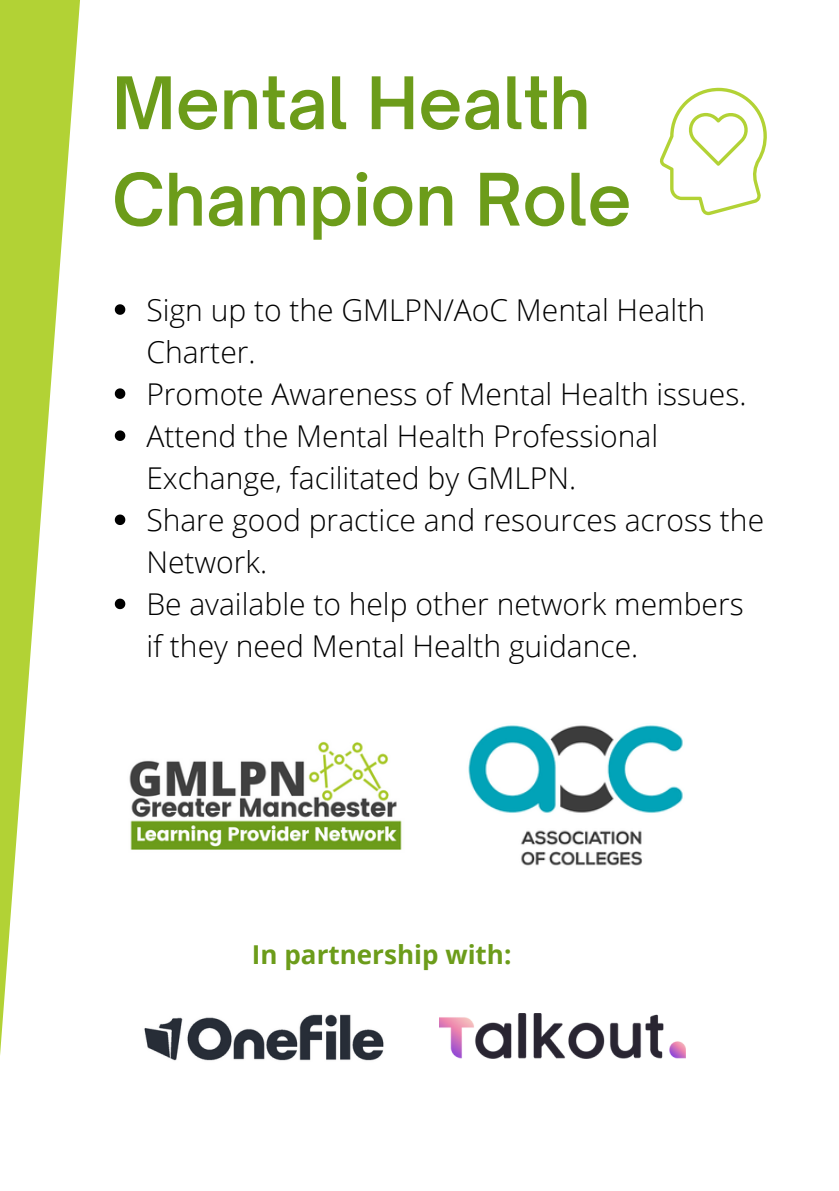
<style>
.page{position:relative;width:839px;height:1191px;background:#fff}
.page>*{position:absolute;margin:0;border:0;box-sizing:border-box;transform-origin:0 0}
.t1{font:600 69.2px/96.4px "Open Sauce One";color:#6c9c1a}
.t2{font:300 30px/42px "Open Sans";color:#000}
.t3{font:700 26px "Open Sans";color:#6c9c1a}
</style>
<div class="page">
<img style="left:468px;top:725px;width:215px;height:141px">
<svg style="left:0;top:0;width:80px;height:1055px"></svg>
<svg style="left:115px;top:304px;width:10px;height:11px"></svg>
<svg style="left:115px;top:388px;width:10px;height:11px"></svg>
<svg style="left:115px;top:430px;width:10px;height:11px"></svg>
<svg style="left:115px;top:515px;width:10px;height:10px"></svg>
<svg style="left:115px;top:599px;width:10px;height:10px"></svg>
<svg style="left:660px;top:88px;width:107px;height:127px"></svg>
<img style="left:144px;top:1014px;width:240px;height:47px">
<img style="left:439px;top:1014px;width:246px;height:45px">
<img style="left:129px;top:741px;width:273px;height:109px">
<h1 class="t1" style="left:112px;top:55px;width:521px">Mental Health<br>Champion Role</h1>
<p class="t2" style="left:146px;top:288px;width:619px">Sign up to the GMLPN/AoC Mental Health<br>Charter.<br>Promote Awareness of Mental Health issues.<br>Attend the Mental Health Professional<br>Exchange, facilitated by GMLPN.<br>Share good practice and resources across the<br>Network.<br>Be available to help other network members if they need Mental Health guidance.</p>
<p class="t3" style="left:252px;top:936px;width:261px">In partnership with:</p>
</div>
